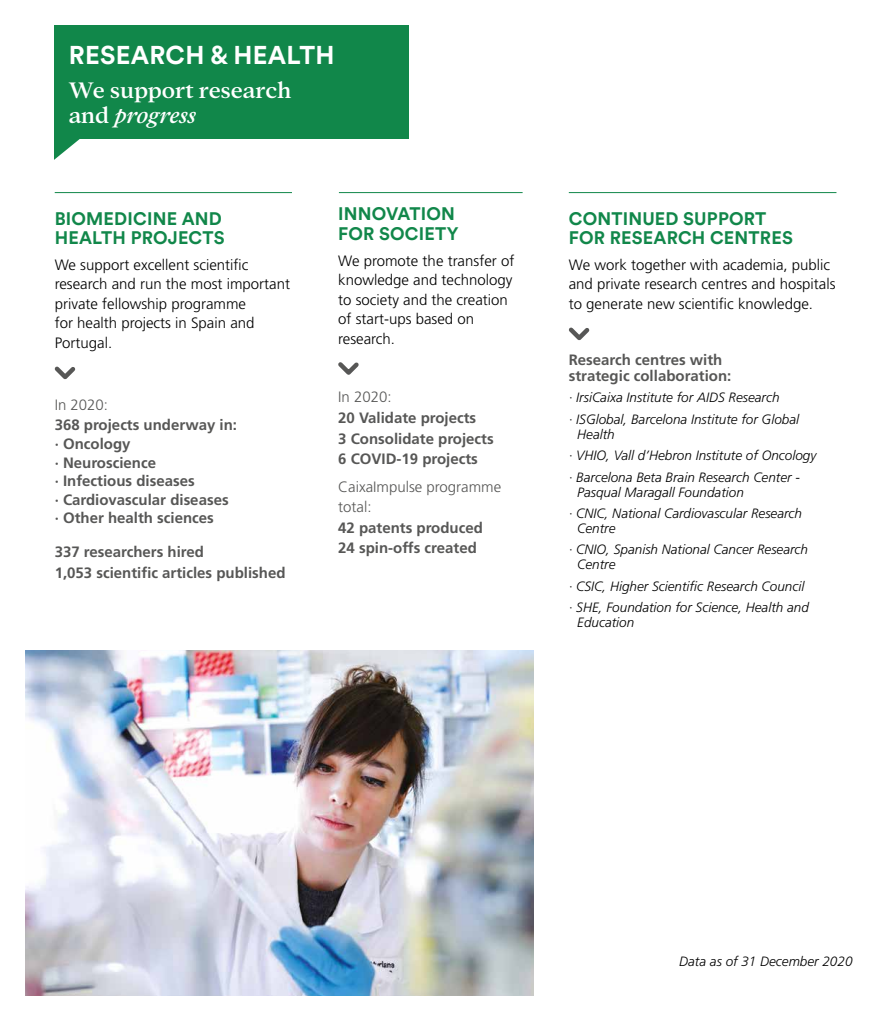
<style>
.page{position:relative;width:893px;height:1021px;background:#fff}
.page>*{position:absolute;margin:0;border:0;box-sizing:border-box;transform-origin:0 0}
.t1{font:700 25.5px "Circular Std";letter-spacing:.01em;color:#fff}
.t2{font:italic 500 25.5px "Addington CF";color:#fff}
.t3{font:500 24.6px "Addington CF";letter-spacing:-.005em;color:#fff}
.t4{font:700 18px/19.5px "Circular Std";letter-spacing:.01em;color:#11874a}
.t5{font:300 15px/19.5px "Frutiger LT Std";color:#000}
.t6{font:700 15px/18.6px "Frutiger LT Std";color:#575756}
.t7{font:300 15px/19.5px "Frutiger LT Std";color:#575756}
.t8{font:italic 300 13.5px/21.5px "Frutiger LT Std";color:#000}
.s1{font-style:normal;font-size:24.6px}
</style>
<div class="page">
<svg style="left:569px;top:327px;width:21px;height:14px"></svg>
<hr style="left:569px;top:192px;width:267px;height:1px;background:#11874a">
<img style="left:26px;top:650px;width:507px;height:345px">
<svg style="left:54px;top:366px;width:22px;height:14px"></svg>
<hr style="left:55px;top:192px;width:237px;height:1px;background:#11874a">
<svg style="left:338px;top:362px;width:21px;height:13px"></svg>
<hr style="left:339px;top:192px;width:184px;height:1px;background:#11874a">
<svg style="left:54px;top:139px;width:26px;height:21px"></svg>
<div style="left:54px;top:26px;width:354px;height:113px;background:#11874a"></div>
<h1 class="t1" style="left:69px;top:39px;width:267px">RESEARCH &amp; HEALTH</h1>
<h2 class="t3" style="left:69px;top:76px;width:224px">We support research</h2>
<h1 class="t2" style="left:69px;top:100px;width:129px"><span class="s1">and</span> progress</h1>
<h3 class="t4" style="left:55px;top:208px;width:171px">BIOMEDICINE AND<br>HEALTH PROJECTS</h3>
<p class="t5" style="left:55px;top:255px;width:237px">We support excellent scientific research and run the most important private fellowship programme<br>for health projects in Spain and<br>Portugal.</p>
<p class="t7" style="left:55px;top:395px;width:55px">In 2020:</p>
<p class="t6" style="left:55px;top:416px;width:184px">368 projects underway in: · Oncology<br>· Neuroscience<br>· Infectious diseases<br>· Cardiovascular diseases<br>· Other health sciences</p>
<p class="t6" style="left:55px;top:541px;width:232px;line-height:20.7px">337 researchers hired<br>1,053 scientific articles published</p>
<h3 class="t4" style="left:338px;top:204px;width:122px">INNOVATION<br>FOR SOCIETY</h3>
<p class="t5" style="left:338px;top:251px;width:178px">We promote the transfer of knowledge and technology to society and the creation of start-ups based on research.</p>
<p class="t7" style="left:338px;top:387px;width:55px">In 2020:</p>
<p class="t6" style="left:338px;top:407px;width:157px;line-height:20.7px">20 Validate projects<br>3 Consolidate projects<br>6 COVID-19 projects</p>
<p class="t7" style="left:338px;top:477px;width:165px">CaixaImpulse programme total:</p>
<p class="t6" style="left:338px;top:517px;width:146px;line-height:20.7px">42 patents produced<br>24 spin-offs created</p>
<h3 class="t4" style="left:569px;top:208px;width:225px">CONTINUED SUPPORT<br>FOR RESEARCH CENTRES</h3>
<p class="t5" style="left:569px;top:255px;width:268px">We work together with academia, public and private research centres and hospitals to generate new scientific knowledge.</p>
<p class="t6" style="left:569px;top:351px;width:164px;line-height:16.5px">Research centres with strategic collaboration:</p>
<p class="t8" style="left:569px;top:387px;width:232px">· IrsiCaixa Institute for AIDS Research<br>· ISGlobal, Barcelona Institute for Global</p>
<p class="t8" style="left:569px;top:423px;width:249px;text-indent:9px">Health<br>· VHIO, Vall d’Hebron Institute of Oncology · Barcelona Beta Brain Research Center -</p>
<p class="t8" style="left:569px;top:481px;width:235px;text-indent:9px">Pasqual Maragall Foundation<br>· CNIC, National Cardiovascular Research</p>
<p class="t8" style="left:569px;top:518px;width:241px;text-indent:9px">Centre<br>· CNIO, Spanish National Cancer Research</p>
<p class="t8" style="left:569px;top:554px;width:242px;text-indent:9px">Centre<br>· CSIC, Higher Scientific Research Council · SHE, Foundation for Science, Health and</p>
<p class="t8" style="left:577px;top:612px;width:59px">Education</p>
<p class="t8" style="left:679px;top:951px;width:175px">Data as of 31 December 2020</p>
</div>
